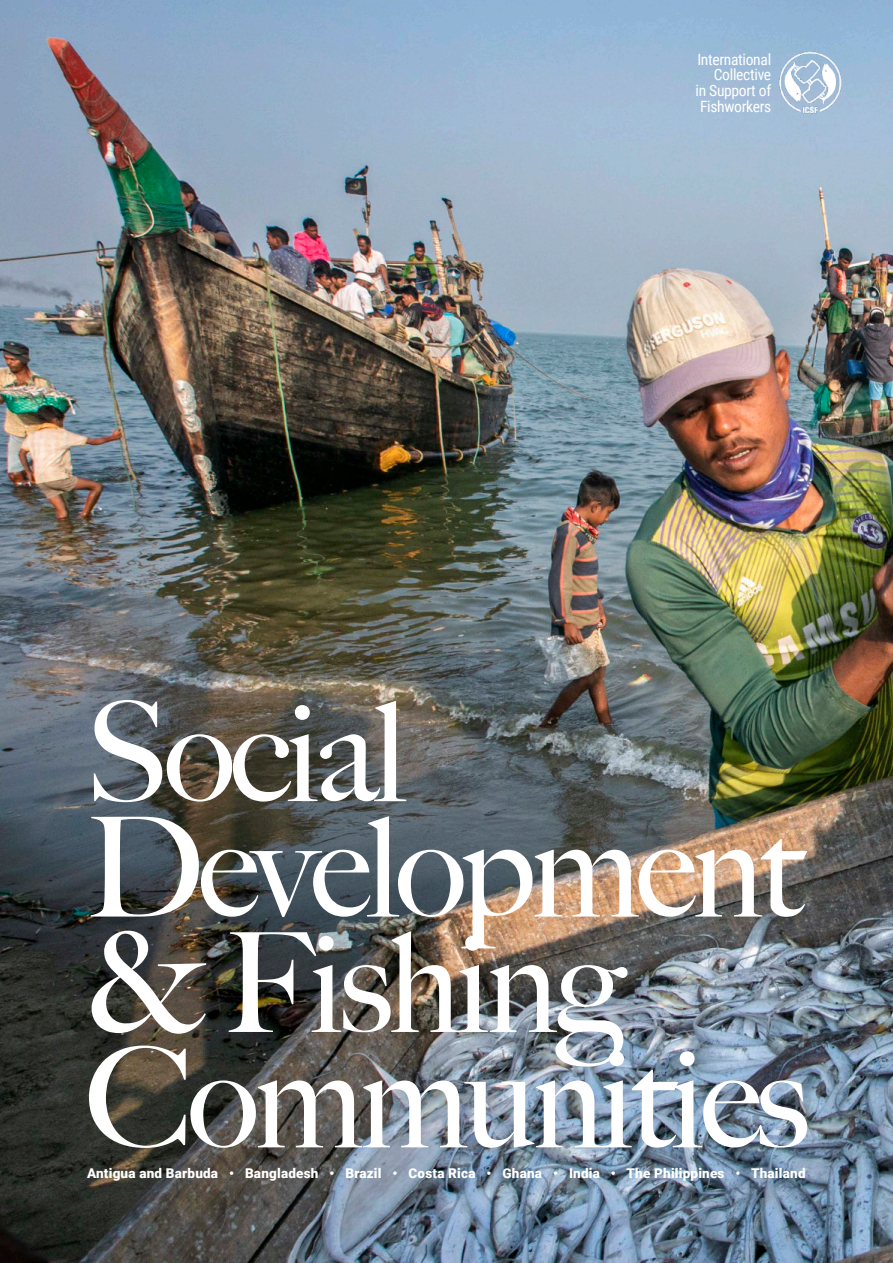
<style>
.page{position:relative;width:893px;height:1263px;background:#fff}
.page>*{position:absolute;margin:0;border:0;box-sizing:border-box;transform-origin:0 0}
.t1{font:500 138.45px/115.4px "Big Caslon";letter-spacing:-.035em;color:#fff}
.t2{font:15.6px/15.6px "Roboto Condensed";letter-spacing:-.02em;color:#fff;text-align:right}
.t3{font:900 13.5px "Roboto";letter-spacing:.015em;color:#fff}
</style>
<div class="page">
<img style="left:0;top:0;width:893px;height:1263px">
<img style="left:779px;top:51px;width:63px;height:64px">
<p class="t2" style="left:695px;top:53px;width:77px">International<br>Collective<br>in Support of<br>Fishworkers</p>
<h1 class="t1" style="left:85px;top:711px;width:725px">Social<br>Development &amp; Fishing<br>Communities</h1>
<p class="t3" style="left:87px;top:1168px;width:720px">Antigua and Barbuda • Bangladesh • Brazil • Costa Rica • Ghana • India • The Philippines • Thailand</p>
</div>
